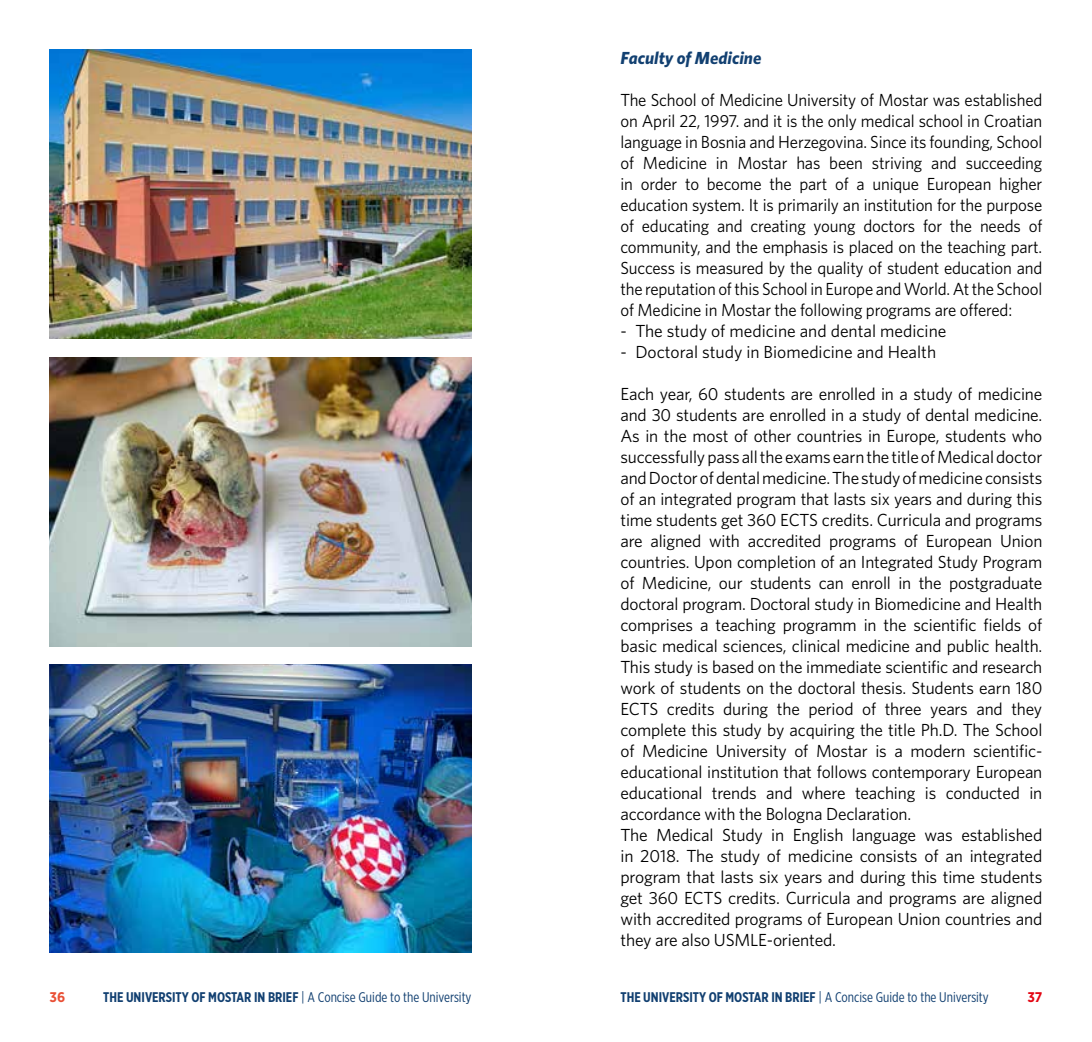
<style>
.page{position:relative;width:1092px;height:1042px;background:#fff}
.page>*{position:absolute;margin:0;border:0;box-sizing:border-box;transform-origin:0 0}
.t1{font:17.5px/21px "Whitney";letter-spacing:-.01em;color:#000}
.t2{font:17.5px/21px "Whitney";letter-spacing:-.01em;color:#000;text-align:justify;scale:.96 1}
.t3{font:italic 700 17.5px "Whitney";color:#124071}
.t4{font:14px "Gotham X Narrow";color:#124071}
.t5{font:700 14px "Gotham Narrow";color:#e94f35}
.t6{font:700 14px "Gotham Narrow";color:#e30613}
.s1{font-weight:700}
</style>
<div class="page">
<img style="left:50px;top:358px;width:421px;height:288px">
<img style="left:50px;top:664px;width:421px;height:288px">
<img style="left:50px;top:50px;width:421px;height:289px">
<p class="t3" style="left:620px;top:46px;width:142px">Faculty of Medicine</p>
<p class="t2" style="left:620px;top:89px;width:441px">The School of Medicine University of Mostar was established on April 22, 1997. and it is the only medical school in Croatian language in Bosnia and Herzegovina. Since its founding, School of Medicine in Mostar has been striving and succeeding in order to become the part of a unique European higher education system. It is primarily an institution for the purpose of educating and creating young doctors for the needs of community, and the emphasis is placed on the teaching part.<br>Success is measured by the quality of student education and the reputation of this School in Europe and World. At the School of Medicine in Mostar the following programs are offered:</p>
<p class="t1" style="left:620px;top:320px;width:327px">- The study of medicine and dental medicine</p>
<p class="t1" style="left:620px;top:341px;width:317px">- Doctoral study in Biomedicine and Health</p>
<p class="t1" style="left:620px;top:383px;width:423px">Each year, 60 students are enrolled in a study of medicine and 30 students are enrolled in a study of dental medicine.<br>As in the most of other countries in Europe, students who successfully pass all the exams earn the title of Medical doctor and Doctor of dental medicine. The study of medicine consists of an integrated program that lasts six years and during this time students get 360 ECTS credits. Curricula and programs are aligned with accredited programs of European Union countries. Upon completion of an Integrated Study Program of Medicine, our students can enroll in the postgraduate doctoral program. Doctoral study in Biomedicine and Health comprises a teaching programm in the scientific fields of basic medical sciences, clinical medicine and public health.<br>This study is based on the immediate scientific and research work of students on the doctoral thesis. Students earn 180<br>ECTS credits during the period of three years and they complete this study by acquiring the title Ph.D. The School of Medicine University of Mostar is a modern scientific&shy;educational institution that follows contemporary European educational trends and where teaching is conducted in accordance with the Bologna Declaration.<br>The Medical Study in English language was established in 2018. The study of medicine consists of an integrated program that lasts six years and during this time students get 360 ECTS credits. Curricula and programs are aligned with accredited programs of European Union countries and they are also USMLE-oriented.</p>
<p class="t5" style="left:50px;top:988px;width:17px">36</p>
<p class="t4" style="left:103px;top:989px;width:370px"><span class="s1">THE UNIVERSITY OF MOSTAR IN BRIEF</span> | A Concise Guide to the University</p>
<p class="t4" style="left:620px;top:989px;width:370px"><span class="s1">THE UNIVERSITY OF MOSTAR IN BRIEF</span> | A Concise Guide to the University</p>
<p class="t6" style="left:1027px;top:988px;width:16px">37</p>
</div>
